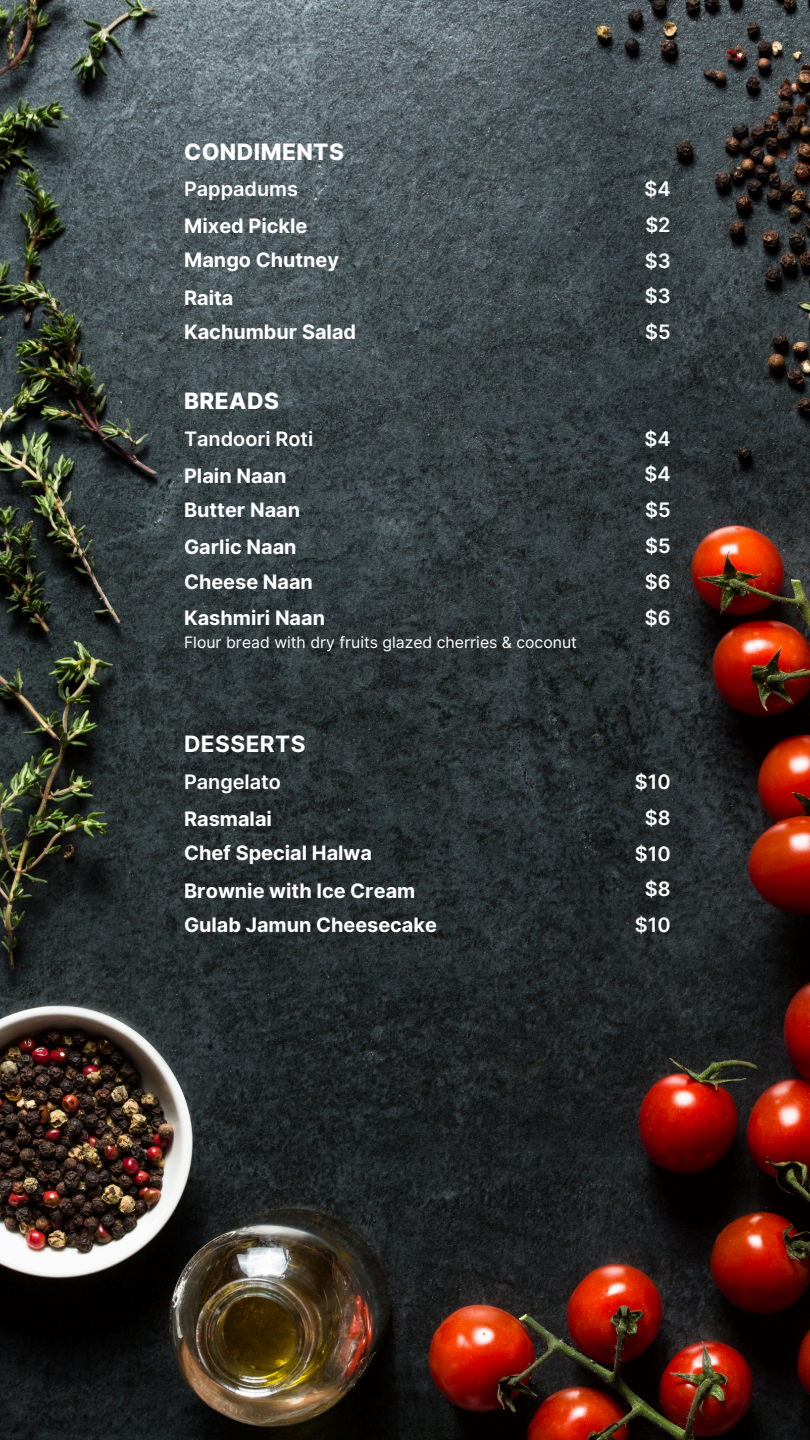
<style>
.page{position:relative;width:810px;height:1440px;background:#fff}
.page>*{position:absolute;margin:0;border:0;box-sizing:border-box;transform-origin:0 0}
.t1{font:800 22.6px "Inter";letter-spacing:.02em;color:#fff}
.t2{font:700 22.6px "Inter";letter-spacing:.02em;color:#fff}
.t3{font:700 19.9px "Inter";color:#fff}
.t4{font:600 19.9px "Inter";color:#fff}
.t5{font:15.8px "Inter";color:#fff}
</style>
<div class="page">
<img style="left:0;top:0;width:810px;height:1440px">
<h2 class="t1" style="left:184px;top:138px;width:161px">CONDIMENTS</h2>
<h2 class="t4" style="left:184px;top:177px;width:115px">Pappadums</h2>
<h2 class="t4" style="left:645px;top:177px;width:28px">$4</h2>
<h2 class="t3" style="left:184px;top:214px;width:125px">Mixed Pickle</h2>
<h2 class="t4" style="left:645px;top:212px;width:27px">$2</h2>
<h2 class="t3" style="left:184px;top:248px;width:157px">Mango Chutney</h2>
<h2 class="t4" style="left:645px;top:248px;width:27px">$3</h2>
<h2 class="t3" style="left:184px;top:285px;width:51px">Raita</h2>
<h2 class="t4" style="left:645px;top:284px;width:27px">$3</h2>
<h2 class="t3" style="left:184px;top:320px;width:174px">Kachumbur Salad</h2>
<h2 class="t4" style="left:645px;top:320px;width:27px">$5</h2>
<p class="t1" style="left:184px;top:387px;width:96px">BREADS</p>
<h2 class="t4" style="left:184px;top:426px;width:131px">Tandoori Roti</h2>
<h2 class="t4" style="left:645px;top:426px;width:28px">$4</h2>
<h2 class="t3" style="left:184px;top:464px;width:104px">Plain Naan</h2>
<h2 class="t4" style="left:645px;top:462px;width:28px">$4</h2>
<h1 class="t3" style="left:184px;top:498px;width:118px">Butter Naan</h1>
<h2 class="t4" style="left:645px;top:498px;width:27px">$5</h2>
<h2 class="t3" style="left:184px;top:535px;width:114px">Garlic Naan</h2>
<h2 class="t4" style="left:645px;top:534px;width:27px">$5</h2>
<h2 class="t3" style="left:184px;top:570px;width:130px">Cheese Naan</h2>
<h2 class="t4" style="left:645px;top:570px;width:27px">$6</h2>
<h1 class="t3" style="left:184px;top:606px;width:142px">Kashmiri Naan</h1>
<h2 class="t4" style="left:645px;top:606px;width:27px">$6</h2>
<h2 class="t5" style="left:184px;top:633px;width:394px">Flour bread with dry fruits glazed cherries &amp; coconut</h2>
<h1 class="t2" style="left:184px;top:731px;width:123px">DESSERTS</h1>
<h2 class="t4" style="left:184px;top:769px;width:98px">Pangelato</h2>
<h2 class="t4" style="left:635px;top:770px;width:37px">$10</h2>
<h2 class="t3" style="left:184px;top:807px;width:89px">Rasmalai</h2>
<h2 class="t4" style="left:645px;top:805px;width:27px">$8</h2>
<h2 class="t3" style="left:184px;top:841px;width:190px">Chef Special Halwa</h2>
<h2 class="t4" style="left:635px;top:841px;width:37px">$10</h2>
<h2 class="t3" style="left:184px;top:878px;width:233px">Brownie with Ice Cream</h2>
<h2 class="t4" style="left:645px;top:877px;width:27px">$8</h2>
<h2 class="t3" style="left:184px;top:913px;width:254px">Gulab Jamun Cheesecake</h2>
<h2 class="t4" style="left:635px;top:913px;width:37px">$10</h2>
</div>
